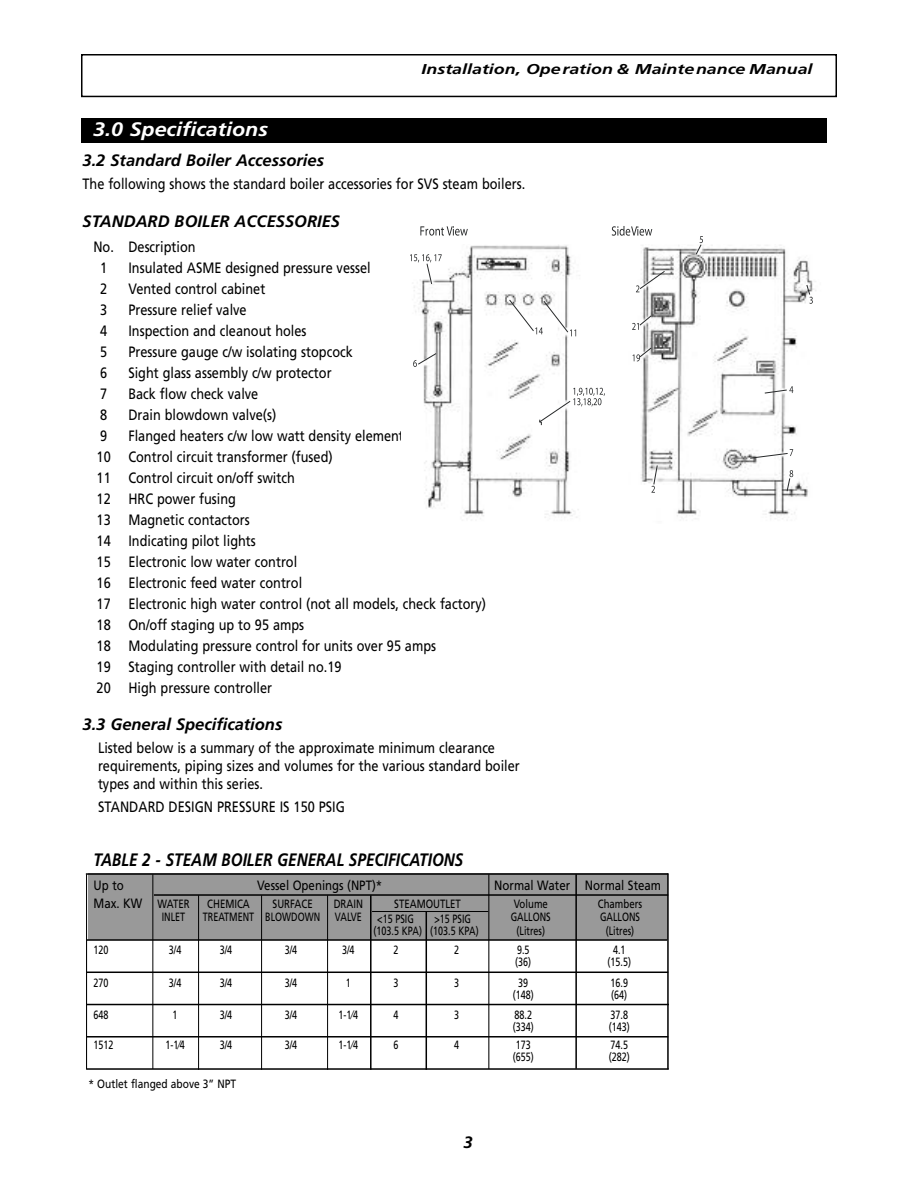
<style>
.page{position:relative;width:918px;height:1188px;background:#fff}
.page>*{position:absolute;margin:0;border:0;box-sizing:border-box;transform-origin:0 0}
.t1{font:italic 700 19.5px "Frutiger";color:#fff;scale:1.1 1}
.t2{font:italic 700 18px "Frutiger";color:#000;scale:.85 1}
.t3{font:italic 700 16.5px "Frutiger";color:#000}
.t4{font:15px/21px "Frutiger";color:#000;scale:.85 1}
.t5{font:italic 700 14.25px "Frutiger";color:#000;scale:1.25 1}
.t6{font:13.5px "Frutiger";color:#000;scale:.85 1}
.t7{font:12px "Frutiger";color:#000;scale:.75 1}
.t8{font:12px "Frutiger";color:#000;scale:.8 1}
.t9{font:12px "Frutiger";color:#000;scale:.85 1}
.s1{font-size:12px}
</style>
<div class="page">
<img style="left:414px;top:262px;width:402px;height:257px">
<div style="left:88px;top:873px;width:579px;height:66px;background:#999"></div>
<div style="left:81px;top:54px;width:756px;height:43px;border:2px solid #000"></div>
<div style="left:81px;top:118px;width:745px;height:25px;background:#000"></div>
<hr style="left:86px;top:874px;width:1px;height:196px;background:#000">
<hr style="left:152px;top:874px;width:1px;height:195px;background:#000">
<hr style="left:198px;top:895px;width:1px;height:175px;background:#000">
<hr style="left:261px;top:895px;width:1px;height:175px;background:#000">
<hr style="left:327px;top:895px;width:1px;height:175px;background:#000">
<hr style="left:370px;top:895px;width:2px;height:175px;background:#000">
<hr style="left:426px;top:911px;width:1px;height:159px;background:#000">
<hr style="left:488px;top:874px;width:1px;height:195px;background:#000">
<hr style="left:575px;top:874px;width:2px;height:195px;background:#000">
<hr style="left:667px;top:873px;width:2px;height:196px;background:#000">
<svg style="left:410px;top:254px;width:16px;height:8px"></svg>
<svg style="left:700px;top:236px;width:3px;height:7px"></svg>
<svg style="left:811px;top:297px;width:2px;height:7px"></svg>
<svg style="left:426px;top:244px;width:385px;height:248px"></svg>
<svg style="left:413px;top:299px;width:163px;height:68px"></svg>
<svg style="left:420px;top:226px;width:48px;height:10px"></svg>
<svg style="left:612px;top:226px;width:40px;height:10px"></svg>
<svg style="left:539px;top:388px;width:66px;height:38px"></svg>
<hr style="left:86px;top:873px;width:582px;height:2px;background:#000">
<hr style="left:154px;top:894px;width:514px;height:2px;background:#000">
<hr style="left:87px;top:939px;width:580px;height:2px;background:#000">
<hr style="left:87px;top:972px;width:581px;height:1px;background:#000">
<hr style="left:87px;top:1004px;width:582px;height:1px;background:#000">
<hr style="left:87px;top:1036px;width:581px;height:2px;background:#000">
<hr style="left:87px;top:1068px;width:582px;height:2px;background:#000">
<hr style="left:372px;top:911px;width:116px;height:1px;background:#000">
<h1 class="t1" style="left:93px;top:122px;width:160px">3.0 Specifications</h1>
<p class="t5" style="left:422px;top:64px;width:314px">Installation, Operation &amp; Maintenance Manual</p>
<p class="t3" style="left:82px;top:154px;width:243px">3.2 Standard Boiler Accessories</p>
<p class="t4" style="left:82px;top:174px;width:522px">The following shows the standard boiler accessories for SVS steam boilers.</p>
<p class="t3" style="left:82px;top:214px;width:259px">STANDARD BOILER ACCESSORIES</p>
<p class="t4" style="left:100px;top:238px;width:114px;text-indent:-7px">No. Description<br>1</p>
<p class="t4" style="left:128px;top:259px;width:287px">Insulated ASME designed pressure vessel</p>
<p class="t4" style="left:100px;top:280px;width:10px">2</p>
<p class="t4" style="left:128px;top:280px;width:163px">Vented control cabinet</p>
<p class="t4" style="left:100px;top:301px;width:10px">3</p>
<p class="t4" style="left:128px;top:301px;width:141px">Pressure relief valve</p>
<p class="t4" style="left:100px;top:322px;width:10px">4</p>
<p class="t4" style="left:128px;top:322px;width:211px">Inspection and cleanout holes</p>
<p class="t4" style="left:100px;top:343px;width:10px">5</p>
<p class="t4" style="left:128px;top:343px;width:266px">Pressure gauge c/w isolating stopcock</p>
<p class="t4" style="left:100px;top:364px;width:10px">6</p>
<p class="t4" style="left:128px;top:364px;width:241px">Sight glass assembly c/w protector</p>
<p class="t4" style="left:100px;top:385px;width:10px">7</p>
<p class="t4" style="left:128px;top:385px;width:154px">Back flow check valve</p>
<p class="t4" style="left:100px;top:406px;width:10px">8</p>
<p class="t4" style="left:128px;top:406px;width:176px">Drain blowdown valve(s)</p>
<p class="t4" style="left:100px;top:427px;width:10px">9</p>
<p class="t4" style="left:97px;top:427px;width:460px;text-indent:32px">Flanged heaters c/w low watt density elements<br>10 Control circuit transformer (fused)<br>11 Control circuit on/off switch<br>12 HRC power fusing<br>13 Magnetic contactors<br>14 Indicating pilot lights<br>15 Electronic low water control<br>16 Electronic feed water control<br>17 Electronic high water control (not all models, check factory)<br>18 On/off staging up to 95 amps<br>18 Modulating pressure control for units over 95 amps<br>19 Staging controller with detail no.19<br>20 High pressure controller</p>
<p class="t3" style="left:82px;top:717px;width:201px">3.3 General Specifications</p>
<p class="t4" style="left:98px;top:740px;width:498px;line-height:18px">Listed below is a summary of the approximate minimum clearance requirements, piping sizes and volumes for the various standard boiler types and within this series.</p>
<p class="t4" style="left:98px;top:798px;width:292px">STANDARD DESIGN PRESSURE IS 150 PSIG</p>
<p class="t2" style="left:94px;top:853px;width:437px">TABLE 2 - STEAM BOILER GENERAL SPECIFICATIONS</p>
<p class="t6" style="left:94px;top:880px;width:37px">Up to</p>
<p class="t6" style="left:257px;top:880px;width:149px">Vessel Openings (NPT)*</p>
<p class="t6" style="left:494px;top:880px;width:198px">Normal Water Normal Steam</p>
<p class="t6" style="left:94px;top:898px;width:114px">Max. KW <span class="s1">WATER</span></p>
<p class="t8" style="left:207px;top:899px;width:55px">CHEMICA</p>
<p class="t8" style="left:273px;top:899px;width:52px">SURFACE</p>
<p class="t8" style="left:334px;top:899px;width:38px">DRAIN</p>
<p class="t8" style="left:394px;top:899px;width:85px">STEAMOUTLET</p>
<p class="t8" style="left:514px;top:899px;width:44px">Volume</p>
<p class="t8" style="left:598px;top:899px;width:57px">Chambers</p>
<p class="t7" style="left:162px;top:912px;width:33px">INLET</p>
<p class="t7" style="left:203px;top:912px;width:214px">TREATMENT BLOWDOWN VALVE</p>
<p class="t7" style="left:377px;top:914px;width:50px">&lt;15 PSIG</p>
<p class="t7" style="left:434px;top:914px;width:50px">&gt;15 PSIG</p>
<p class="t7" style="left:511px;top:912px;width:55px">GALLONS</p>
<p class="t7" style="left:600px;top:912px;width:55px">GALLONS</p>
<p class="t7" style="left:374px;top:926px;width:142px">(103.5 KPA) (103.5 KPA)</p>
<p class="t7" style="left:517px;top:926px;width:40px">(Litres)</p>
<p class="t7" style="left:606px;top:926px;width:40px">(Litres)</p>
<p class="t7" style="left:94px;top:945px;width:22px">120</p>
<p class="t7" style="left:169px;top:945px;width:18px">3/4</p>
<p class="t7" style="left:220px;top:945px;width:18px">3/4</p>
<p class="t7" style="left:285px;top:945px;width:18px">3/4</p>
<p class="t7" style="left:342px;top:945px;width:18px">3/4</p>
<p class="t7" style="left:394px;top:945px;width:8px">2</p>
<p class="t7" style="left:454px;top:945px;width:8px">2</p>
<p class="t7" style="left:517px;top:945px;width:18px">9.5</p>
<p class="t7" style="left:613px;top:945px;width:18px">4.1</p>
<p class="t7" style="left:515px;top:957px;width:23px">(36)</p>
<p class="t7" style="left:608px;top:957px;width:33px">(15.5)</p>
<p class="t7" style="left:94px;top:978px;width:22px">270</p>
<p class="t7" style="left:169px;top:978px;width:18px">3/4</p>
<p class="t7" style="left:220px;top:978px;width:18px">3/4</p>
<p class="t7" style="left:285px;top:978px;width:18px">3/4</p>
<p class="t7" style="left:346px;top:978px;width:8px">1</p>
<p class="t7" style="left:394px;top:978px;width:8px">3</p>
<p class="t7" style="left:454px;top:978px;width:8px">3</p>
<p class="t7" style="left:518px;top:978px;width:15px">39</p>
<p class="t7" style="left:611px;top:978px;width:25px">16.9</p>
<p class="t7" style="left:513px;top:990px;width:30px">(148)</p>
<p class="t7" style="left:611px;top:990px;width:23px">(64)</p>
<p class="t7" style="left:94px;top:1010px;width:22px">648</p>
<p class="t7" style="left:173px;top:1010px;width:8px">1</p>
<p class="t7" style="left:220px;top:1010px;width:18px">3/4</p>
<p class="t7" style="left:285px;top:1010px;width:18px">3/4</p>
<p class="t7" style="left:339px;top:1010px;width:28px">1-1⁄4</p>
<p class="t7" style="left:394px;top:1010px;width:8px">4</p>
<p class="t7" style="left:454px;top:1010px;width:8px">3</p>
<p class="t7" style="left:515px;top:1010px;width:25px">88.2</p>
<p class="t7" style="left:611px;top:1010px;width:25px">37.8</p>
<p class="t7" style="left:513px;top:1022px;width:30px">(334)</p>
<p class="t7" style="left:609px;top:1022px;width:30px">(143)</p>
<p class="t7" style="left:94px;top:1040px;width:28px">1512</p>
<p class="t7" style="left:165px;top:1040px;width:28px">1-1⁄4</p>
<p class="t7" style="left:220px;top:1040px;width:18px">3/4</p>
<p class="t7" style="left:285px;top:1040px;width:18px">3/4</p>
<p class="t7" style="left:339px;top:1040px;width:28px">1-1⁄4</p>
<p class="t7" style="left:394px;top:1040px;width:8px">6</p>
<p class="t7" style="left:454px;top:1040px;width:8px">4</p>
<p class="t7" style="left:516px;top:1040px;width:22px">173</p>
<p class="t7" style="left:611px;top:1040px;width:25px">74.5</p>
<p class="t7" style="left:513px;top:1052px;width:30px">(655)</p>
<p class="t7" style="left:609px;top:1052px;width:30px">(282)</p>
<p class="t9" style="left:88px;top:1078px;width:175px">* Outlet flanged above 3” NPT</p>
<p class="t3" style="left:464px;top:1136px;width:11px">3</p>
</div>
